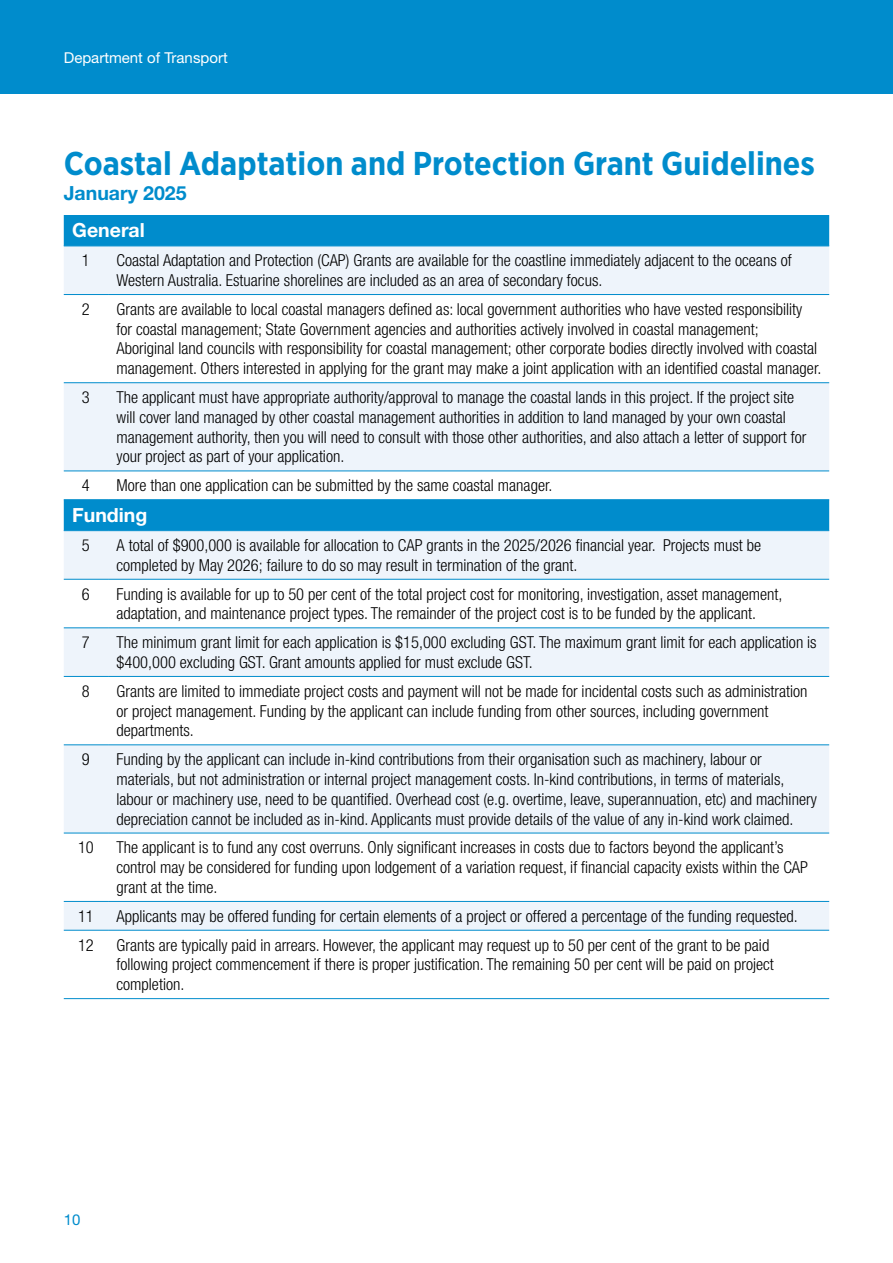
<style>
.page{position:relative;width:893px;height:1263px;background:#fff}
.page>*{position:absolute;margin:0;border:0;box-sizing:border-box;transform-origin:0 0}
.H1-A{font:700 33px "Gotham Narrow";color:#008ccc}
.Table_Header{font:700 19.5px "Helvetica Neue LT Std";color:#fff}
.t1{font:700 19.5px "Helvetica Neue LT Std";color:#008ccc}
.Table_Text{font:300 condensed 16.5px/19.8px "Helvetica Neue LT Std";color:#000}
.t2{font:15px "Helvetica Neue LT Std";color:#fff}
.t3{font:15px "Helvetica Neue LT Std";color:#008ccc}
</style>
<div class="page">
<div style="left:64px;top:215px;width:765px;height:31px;background:#008ccc"></div>
<svg style="left:64px;top:247px;width:765px;height:683px;fill:#eef4fb"></svg>
<hr style="left:64px;top:246px;width:44px;height:1px;background:#008ccc">
<hr style="left:108px;top:246px;width:721px;height:1px;background:#008ccc">
<hr style="left:64px;top:294px;width:44px;height:1px;background:#008ccc">
<hr style="left:108px;top:294px;width:721px;height:1px;background:#008ccc">
<hr style="left:64px;top:382px;width:44px;height:1px;background:#008ccc">
<hr style="left:108px;top:382px;width:721px;height:1px;background:#008ccc">
<hr style="left:64px;top:471px;width:44px;height:1px;background:#008ccc">
<hr style="left:108px;top:471px;width:721px;height:1px;background:#008ccc">
<hr style="left:64px;top:499px;width:44px;height:1px;background:#008ccc">
<hr style="left:108px;top:499px;width:721px;height:1px;background:#008ccc">
<hr style="left:64px;top:530px;width:44px;height:1px;background:#008ccc">
<hr style="left:108px;top:530px;width:721px;height:1px;background:#008ccc">
<hr style="left:64px;top:579px;width:44px;height:1px;background:#008ccc">
<hr style="left:108px;top:579px;width:721px;height:1px;background:#008ccc">
<hr style="left:64px;top:628px;width:44px;height:1px;background:#008ccc">
<hr style="left:108px;top:628px;width:721px;height:1px;background:#008ccc">
<hr style="left:64px;top:676px;width:44px;height:1px;background:#008ccc">
<hr style="left:108px;top:676px;width:721px;height:1px;background:#008ccc">
<hr style="left:64px;top:744px;width:44px;height:1px;background:#008ccc">
<hr style="left:108px;top:744px;width:721px;height:1px;background:#008ccc">
<hr style="left:64px;top:833px;width:44px;height:1px;background:#008ccc">
<hr style="left:108px;top:833px;width:721px;height:1px;background:#008ccc">
<hr style="left:64px;top:901px;width:44px;height:1px;background:#008ccc">
<hr style="left:108px;top:901px;width:721px;height:1px;background:#008ccc">
<hr style="left:64px;top:930px;width:44px;height:1px;background:#008ccc">
<hr style="left:108px;top:930px;width:721px;height:1px;background:#008ccc">
<hr style="left:64px;top:998px;width:44px;height:1px;background:#008ccc">
<hr style="left:108px;top:998px;width:721px;height:1px;background:#008ccc">
<div style="left:0;top:0;width:893px;height:94px;background:#008ccc"></div>
<p class="t2" style="left:64px;top:49px;width:165px">Department of Transport</p>
<p class="H1-A" style="left:64px;top:142px;width:753px">Coastal Adaptation and Protection Grant Guidelines</p>
<h2 class="t1" style="left:64px;top:181px;width:124px">January 2025</h2>
<p class="Table_Header" style="left:72px;top:218px;width:74px">General</p>
<p class="Table_Text" style="left:82px;top:250px;width:9px">1</p>
<p class="Table_Text" style="left:117px;top:250px;width:677px">Coastal Adaptation and Protection (CAP) Grants are available for the coastline immediately adjacent to the oceans of<br>Western Australia. Estuarine shorelines are included as an area of secondary focus.</p>
<p class="Table_Text" style="left:82px;top:299px;width:9px">2</p>
<p class="Table_Text" style="left:117px;top:299px;width:706px">Grants are available to local coastal managers defined as: local government authorities who have vested responsibility for coastal management; State Government agencies and authorities actively involved in coastal management;<br>Aboriginal land councils with responsibility for coastal management; other corporate bodies directly involved with coastal management. Others interested in applying for the grant may make a joint application with an identified coastal manager.</p>
<p class="Table_Text" style="left:82px;top:387px;width:9px">3</p>
<p class="Table_Text" style="left:117px;top:387px;width:691px">The applicant must have appropriate authority/approval to manage the coastal lands in this project. If the project site will cover land managed by other coastal management authorities in addition to land managed by your own coastal management authority, then you will need to consult with those other authorities, and also attach a letter of support for your project as part of your application.</p>
<p class="Table_Text" style="left:82px;top:475px;width:9px">4</p>
<p class="Table_Text" style="left:117px;top:475px;width:437px">More than one application can be submitted by the same coastal manager.</p>
<p class="Table_Header" style="left:72px;top:503px;width:77px">Funding</p>
<p class="Table_Text" style="left:82px;top:535px;width:9px">5</p>
<p class="Table_Text" style="left:117px;top:535px;width:646px">A total of $900,000 is available for allocation to CAP grants in the 2025/2026 financial year. Projects must be completed by May 2026; failure to do so may result in termination of the grant.</p>
<p class="Table_Text" style="left:82px;top:584px;width:9px">6</p>
<p class="Table_Text" style="left:117px;top:584px;width:667px">Funding is available for up to 50 per cent of the total project cost for monitoring, investigation, asset management, adaptation, and maintenance project types. The remainder of the project cost is to be funded by the applicant.</p>
<p class="Table_Text" style="left:82px;top:632px;width:9px">7</p>
<p class="Table_Text" style="left:117px;top:632px;width:702px">The minimum grant limit for each application is $15,000 excluding GST. The maximum grant limit for each application is $400,000 excluding GST. Grant amounts applied for must exclude GST.</p>
<p class="Table_Text" style="left:82px;top:681px;width:9px">8</p>
<p class="Table_Text" style="left:117px;top:681px;width:692px">Grants are limited to immediate project costs and payment will not be made for incidental costs such as administration or project management. Funding by the applicant can include funding from other sources, including government departments.</p>
<p class="Table_Text" style="left:82px;top:749px;width:9px">9</p>
<p class="Table_Text" style="left:117px;top:749px;width:702px">Funding by the applicant can include in-kind contributions from their organisation such as machinery, labour or materials, but not administration or internal project management costs. In-kind contributions, in terms of materials, labour or machinery use, need to be quantified. Overhead cost (e.g. overtime, leave, superannuation, etc) and machinery depreciation cannot be included as in-kind. Applicants must provide details of the value of any in-kind work claimed.</p>
<p class="Table_Text" style="left:78px;top:837px;width:17px">10</p>
<p class="Table_Text" style="left:117px;top:837px;width:693px">The applicant is to fund any cost overruns. Only significant increases in costs due to factors beyond the applicant’s control may be considered for funding upon lodgement of a variation request, if financial capacity exists within the CAP grant at the time.</p>
<p class="Table_Text" style="left:78px;top:906px;width:17px">11</p>
<p class="Table_Text" style="left:117px;top:906px;width:683px">Applicants may be offered funding for certain elements of a project or offered a percentage of the funding requested.</p>
<p class="Table_Text" style="left:78px;top:935px;width:17px">12</p>
<p class="Table_Text" style="left:117px;top:935px;width:659px">Grants are typically paid in arrears. However, the applicant may request up to 50 per cent of the grant to be paid following project commencement if there is proper justification. The remaining 50 per cent will be paid on project completion.</p>
<p class="t3" style="left:64px;top:1210px;width:18px">10</p>
</div>
